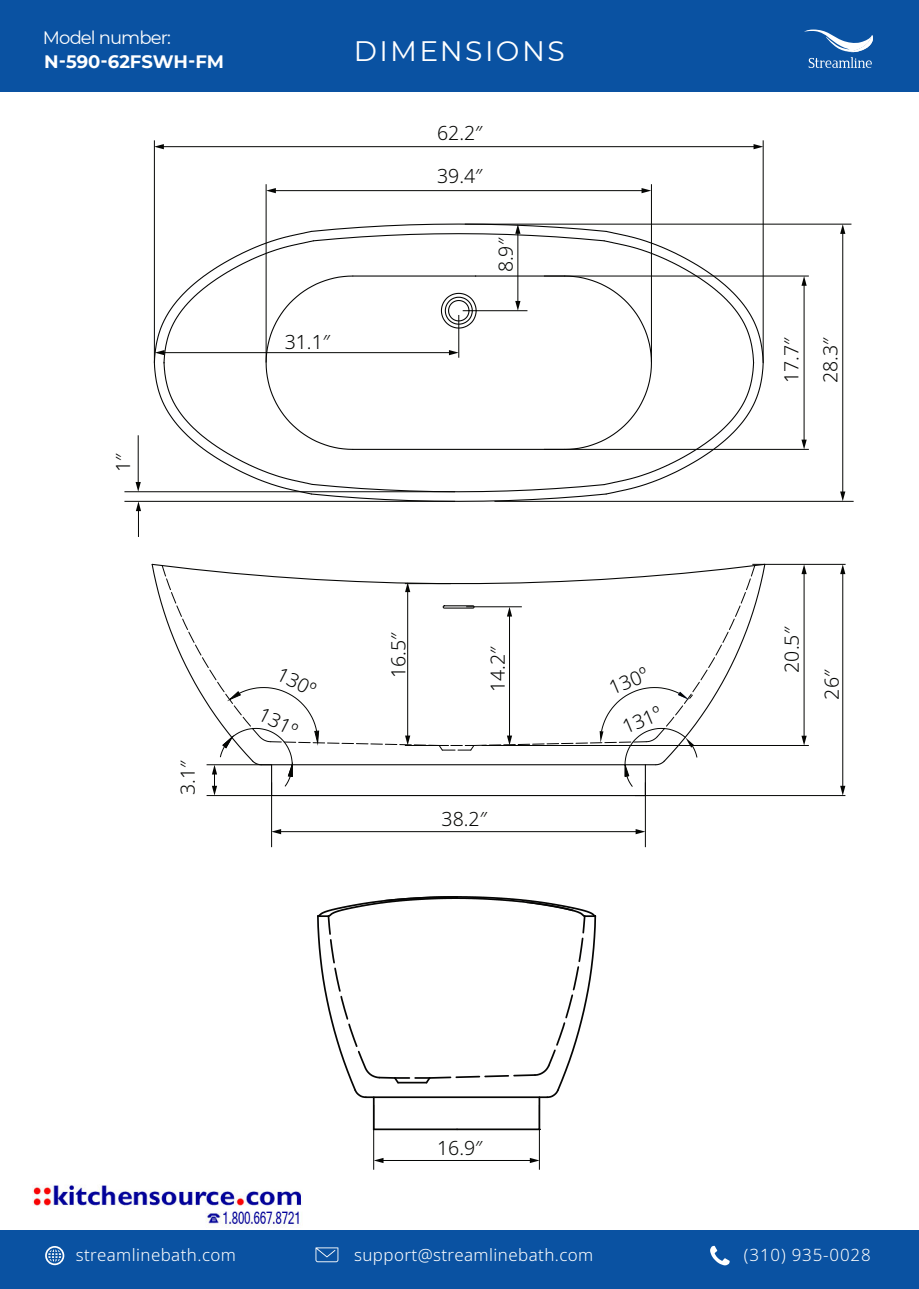
<style>
.page{position:relative;width:919px;height:1289px;background:#fff}
.page>*{position:absolute;margin:0;border:0;box-sizing:border-box;transform-origin:0 0}
.t1{font:28.2px "Montserrat";letter-spacing:.085em;color:#fff}
.t2{font:300 19.5px/41.2px "Noto Sans";color:#040503}
.t3{font:700 18px "Montserrat";color:#fff}
.t4{font:18px "Montserrat";letter-spacing:-.05em;color:#fff}
.t5{font:300 16.95px "Noto Sans";letter-spacing:.025em;color:#fff}
.t6{font:300 16.95px "Noto Sans";letter-spacing:.05em;color:#fff}
</style>
<div class="page">
<hr style="left:154px;top:140px;width:1px;height:222px;background:#040503">
<hr style="left:124px;top:501px;width:331px;height:1px;background:#040503">
<hr style="left:124px;top:491px;width:331px;height:1px;background:#040503">
<hr style="left:544px;top:276px;width:264px;height:1px;background:#040503">
<hr style="left:465px;top:224px;width:386px;height:1px;background:#040503">
<hr style="left:494px;top:501px;width:359px;height:1px;background:#040503">
<hr style="left:544px;top:449px;width:264px;height:1px;background:#040503">
<hr style="left:752px;top:564px;width:93px;height:1px;background:#040503">
<hr style="left:635px;top:795px;width:210px;height:1px;background:#040503">
<hr style="left:266px;top:184px;width:1px;height:178px;background:#040503">
<hr style="left:271px;top:782px;width:1px;height:65px;background:#040503">
<hr style="left:373px;top:1104px;width:1px;height:65px;background:#040503">
<hr style="left:539px;top:1104px;width:1px;height:65px;background:#040503">
<hr style="left:645px;top:782px;width:1px;height:65px;background:#040503">
<hr style="left:651px;top:184px;width:1px;height:178px;background:#040503">
<hr style="left:762px;top:140px;width:1px;height:222px;background:#040503">
<hr style="left:162px;top:146px;width:593px;height:1px;background:#040503">
<svg style="left:753px;top:144px;width:10px;height:5px"></svg>
<svg style="left:154px;top:144px;width:10px;height:5px"></svg>
<hr style="left:274px;top:190px;width:369px;height:1px;background:#040503">
<svg style="left:641px;top:188px;width:10px;height:5px"></svg>
<svg style="left:266px;top:188px;width:10px;height:5px"></svg>
<hr style="left:803px;top:284px;width:1px;height:157px;background:#040503">
<svg style="left:801px;top:439px;width:5px;height:10px"></svg>
<svg style="left:801px;top:276px;width:5px;height:10px"></svg>
<hr style="left:842px;top:232px;width:1px;height:261px;background:#040503">
<svg style="left:840px;top:491px;width:5px;height:10px"></svg>
<svg style="left:840px;top:224px;width:5px;height:10px"></svg>
<hr style="left:842px;top:572px;width:1px;height:215px;background:#040503">
<svg style="left:840px;top:785px;width:5px;height:10px"></svg>
<svg style="left:840px;top:564px;width:5px;height:10px"></svg>
<hr style="left:803px;top:572px;width:1px;height:165px;background:#040503">
<svg style="left:801px;top:735px;width:5px;height:10px"></svg>
<svg style="left:801px;top:564px;width:5px;height:10px"></svg>
<hr style="left:279px;top:831px;width:358px;height:1px;background:#040503">
<svg style="left:271px;top:829px;width:10px;height:5px"></svg>
<svg style="left:635px;top:829px;width:10px;height:5px"></svg>
<hr style="left:382px;top:1160px;width:149px;height:1px;background:#040503">
<svg style="left:374px;top:1157px;width:9px;height:6px"></svg>
<svg style="left:530px;top:1157px;width:9px;height:6px"></svg>
<div style="left:0;top:0;width:918px;height:92px;background:#0a52a2"></div>
<div style="left:0;top:1230px;width:918px;height:58px;background:#0a52a2"></div>
<svg style="left:804px;top:30px;width:69px;height:38px"></svg>
<svg style="left:45px;top:1246px;width:19px;height:19px"></svg>
<svg style="left:315px;top:1247px;width:23px;height:15px"></svg>
<svg style="left:710px;top:1245px;width:19px;height:20px"></svg>
<svg style="left:153px;top:223px;width:611px;height:279px"></svg>
<hr style="left:373px;top:1097px;width:1px;height:32px;background:#050504">
<hr style="left:538px;top:1097px;width:2px;height:32px;background:#050504">
<hr style="left:457px;top:1128px;width:82px;height:2px;background:#050504">
<hr style="left:373px;top:1128px;width:84px;height:2px;background:#050504">
<svg style="left:317px;top:896px;width:280px;height:203px"></svg>
<hr style="left:481px;top:745px;width:327px;height:1px;background:#040503">
<svg style="left:151px;top:563px;width:615px;height:233px"></svg>
<hr style="left:138px;top:435px;width:1px;height:49px;background:#040503">
<svg style="left:136px;top:482px;width:5px;height:9px"></svg>
<svg style="left:136px;top:501px;width:5px;height:36px"></svg>
<img style="left:32px;top:1185px;width:270px;height:43px">
<p class="t4" style="left:43px;top:25px;width:129px">Model number:</p>
<p class="t3" style="left:44px;top:49px;width:181px">N-590-62FSWH-FM</p>
<p class="t2" style="left:103px;top:472px;width:20px;rotate:-90deg">1″</p>
<p class="t2" style="left:285px;top:321px;width:47px">31.1″</p>
<h1 class="t1" style="left:354px;top:32px;width:212px">DIMENSIONS</h1>
<p class="t2" style="left:437px;top:113px;width:47px">62.2″</p>
<p class="t2" style="left:437px;top:156px;width:47px">39.4″</p>
<p class="t2" style="left:485px;top:272px;width:36px;rotate:-90deg">8.9″</p>
<p class="t2" style="left:167px;top:795px;width:36px;rotate:-90deg">3.1″</p>
<p class="t2" style="left:378px;top:678px;width:47px;rotate:-90deg">16.5″</p>
<p class="t2" style="left:477px;top:692px;width:47px;rotate:-90deg">14.2″</p>
<p class="t2" style="left:287px;top:655px;width:42px;rotate:27deg">130º</p>
<p class="t2" style="left:599px;top:671px;width:45px;rotate:-23deg">130º<br>131º</p>
<p class="t2" style="left:269px;top:695px;width:42px;rotate:27deg">131º</p>
<p class="t2" style="left:441px;top:799px;width:47px">38.2″</p>
<p class="t2" style="left:772px;top:383px;width:47px;line-height:39.2px;rotate:-90deg">17.7″<br>28.3″</p>
<p class="t2" style="left:771px;top:672px;width:47px;rotate:-90deg">20.5″</p>
<p class="t2" style="left:811px;top:699px;width:31px;rotate:-90deg">26″</p>
<p class="t2" style="left:437px;top:1128px;width:47px">16.9″</p>
<p class="t5" style="left:76px;top:1242px;width:162px">streamlinebath.com</p>
<p class="t5" style="left:354px;top:1242px;width:241px">support@streamlinebath.com</p>
<p class="t6" style="left:743px;top:1242px;width:128px">(310) 935-0028</p>
</div>
